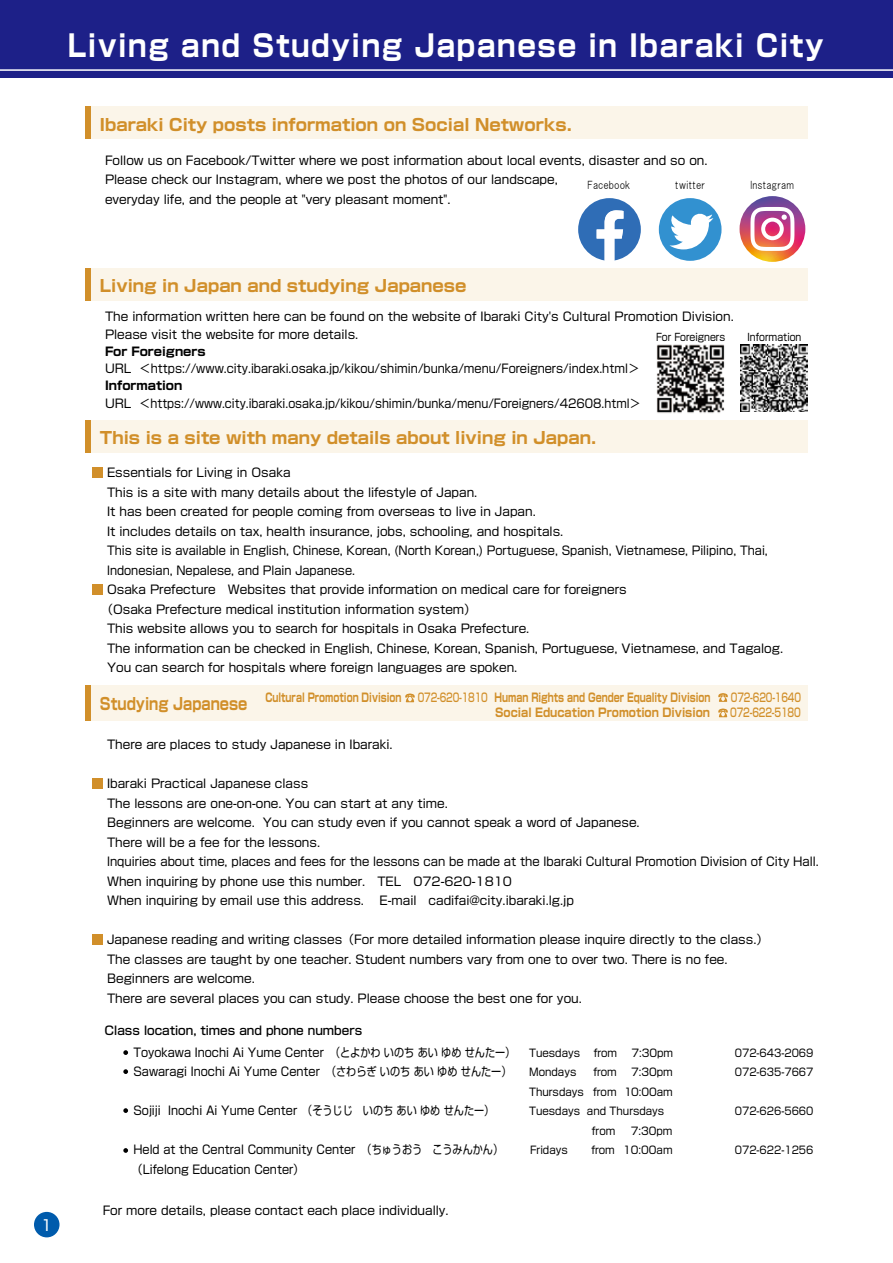
<style>
.page{position:relative;width:893px;height:1263px;background:#fff}
.page>*{position:absolute;margin:0;border:0;box-sizing:border-box;transform-origin:0 0}
.t1{font:700 30px "Shin Go Pro";letter-spacing:.06em;color:#fff;scale:.9 1}
.t2{font:700 16.5px "Shin Go Pro";color:#d18f2a}
.t3{font:700 16.5px "Shin Go Pro";color:#d18f2a;scale:.81 1}
.t4{font:15px "Shin Go Pro";color:#fff}
.t5{font:12px/19.5px "Shin Go Pro";color:#000}
.t6{font:12px/19.5px "Shin Go Pro";color:#000;scale:.94 1}
.t7{font:700 12px "Shin Go Pro";color:#d18f2a;scale:.73 1}
.t8{font:500 12px "Shin Go Pro";color:#000}
.t9{font:700 12px "Shin Go Pro";color:#d18f2a;scale:.87 1}
.t10{font:700 12px "Shin Go Pro";color:#000}
.t11{font:500 12px "Shin Go Pro";letter-spacing:-.02em;color:#d18f2a;scale:.74 1}
.t12{font:500 12px "Shin Go Pro";letter-spacing:-.02em;color:#d18f2a;scale:.73 1}
.t13{font:10.65px "Shin Go Pro";color:#000;scale:.96 1}
.t14{font:10.65px/19.5px "Shin Go Pro";color:#000;scale:.9 1}
.t15{font:10.65px "HGP Gothic M";color:#000}
.t16{font:10.35px "Shin Go Pro";color:#000;scale:.9 1}
.s1{font-weight:500}
</style>
<div class="page">
<div style="left:0;top:0;width:893px;height:78px;background:#1d2088"></div>
<hr style="left:0;top:69px;width:893px;height:2px;background:#fff">
<div style="left:85px;top:685px;width:723px;height:36px;background:#fbf5e9"></div>
<div style="left:85px;top:685px;width:5px;height:36px;background:#d18f2a"></div>
<div style="left:85px;top:107px;width:723px;height:32px;background:#fbf5e9"></div>
<div style="left:85px;top:107px;width:5px;height:32px;background:#d18f2a"></div>
<div style="left:85px;top:268px;width:723px;height:33px;background:#fbf5e9"></div>
<div style="left:85px;top:268px;width:5px;height:33px;background:#d18f2a"></div>
<div style="left:85px;top:420px;width:723px;height:33px;background:#fbf5e9"></div>
<div style="left:85px;top:420px;width:5px;height:33px;background:#d18f2a"></div>
<div style="left:93px;top:467px;width:10px;height:10px;background:#d18f2a"></div>
<div style="left:93px;top:584px;width:10px;height:11px;background:#d18f2a"></div>
<div style="left:93px;top:778px;width:10px;height:11px;background:#d18f2a"></div>
<div style="left:93px;top:934px;width:10px;height:11px;background:#d18f2a"></div>
<svg style="left:405px;top:693px;width:10px;height:9px"></svg>
<img style="left:656px;top:344px;width:69px;height:69px">
<svg style="left:718px;top:708px;width:10px;height:9px"></svg>
<svg style="left:718px;top:693px;width:10px;height:9px"></svg>
<svg style="left:123px;top:1050px;width:5px;height:5px"></svg>
<svg style="left:123px;top:1069px;width:5px;height:5px"></svg>
<svg style="left:123px;top:1108px;width:5px;height:5px"></svg>
<svg style="left:123px;top:1148px;width:5px;height:5px"></svg>
<div style="left:34px;top:1212px;width:26px;height:25px;background:#005bac;border-radius:50%"></div>
<div style="left:659px;top:198px;width:62px;height:63px;background:#3291d0;border-radius:50%"></div>
<svg style="left:669px;top:213px;width:44px;height:36px"></svg>
<svg style="left:578px;top:198px;width:63px;height:63px"></svg>
<svg style="left:739px;top:196px;width:66px;height:66px"></svg>
<svg style="left:750px;top:207px;width:44px;height:44px"></svg>
<img style="left:740px;top:344px;width:68px;height:68px">
<h1 class="t1" style="left:68px;top:22px;width:841px">Living and Studying Japanese in Ibaraki City</h1>
<h2 class="t2" style="left:100px;top:111px;width:473px">Ibaraki City posts information on Social Networks.</h2>
<p class="t5" style="left:105px;top:149px;width:604px">Follow us on Facebook/Twitter where we post information about local events, disaster and so on.<br>Please check our Instagram, where we post the photos of our landscape,<br>everyday life, and the people at "very pleasant moment".</p>
<p class="t15" style="left:587px;top:180px;width:45px">Facebook</p>
<p class="t15" style="left:675px;top:180px;width:32px">twitter</p>
<p class="t15" style="left:750px;top:180px;width:45px">Instagram</p>
<p class="t4" style="left:41px;top:1213px;width:13px">1</p>
<h2 class="t2" style="left:100px;top:273px;width:368px">Living in Japan and studying Japanese</h2>
<p class="t5" style="left:105px;top:307px;width:630px;line-height:17.2px">The information written here can be found on the website of Ibaraki City's Cultural Promotion Division.<br>Please visit the website for more details.</p>
<p class="t10" style="left:105px;top:342px;width:102px">For Foreigners</p>
<p class="t5" style="left:105px;top:357px;width:536px">URL ＜https://www.city.ibaraki.osaka.jp/kikou/shimin/bunka/menu/Foreigners/index.html＞</p>
<p class="t10" style="left:105px;top:376px;width:79px">Information</p>
<p class="t5" style="left:105px;top:392px;width:537px">URL ＜https://www.city.ibaraki.osaka.jp/kikou/shimin/bunka/menu/Foreigners/42608.html＞</p>
<p class="t16" style="left:656px;top:328px;width:78px">For Foreigners</p>
<p class="t16" style="left:747px;top:328px;width:61px">Information</p>
<h2 class="t2" style="left:100px;top:425px;width:498px">This is a site with many details about living in Japan.</h2>
<p class="t5" style="left:107px;top:461px;width:185px">Essentials for Living in Osaka</p>
<p class="t5" style="left:107px;top:481px;width:372px">This is a site with many details about the lifestyle of Japan.</p>
<p class="t5" style="left:107px;top:500px;width:430px">It has been created for people coming from overseas to live in Japan.</p>
<p class="t5" style="left:107px;top:520px;width:458px">It includes details on tax, health insurance, jobs, schooling, and hospitals.</p>
<p class="t6" style="left:107px;top:539px;width:704px">This site is available in English, Chinese, Korean, (North Korean,) Portuguese, Spanish, Vietnamese, Pilipino, Thai,</p>
<p class="t6" style="left:107px;top:559px;width:265px">Indonesian, Nepalese, and Plain Japanese.</p>
<p class="t5" style="left:107px;top:578px;width:557px">Osaka Prefecture　Websites that provide information on medical care for foreigners　　　</p>
<p class="t5" style="left:101px;top:598px;width:377px">（Osaka Prefecture medical institution information system）</p>
<p class="t5" style="left:107px;top:617px;width:424px">This website allows you to search for hospitals in Osaka Prefecture.</p>
<p class="t5" style="left:107px;top:637px;width:678px">The information can be checked in English, Chinese, Korean, Spanish, Portuguese, Vietnamese, and Tagalog.</p>
<p class="t5" style="left:107px;top:656px;width:412px">You can search for hospitals where foreign languages are spoken.</p>
<h2 class="t3" style="left:100px;top:690px;width:184px">Studying Japanese</h2>
<p class="t7" style="left:265px;top:688px;width:188px">Cultural Promotion Division</p>
<p class="t7" style="left:418px;top:688px;width:403px"><span class="s1">072-620-1810</span> Human Rights and Gender Equality Division</p>
<p class="t9" style="left:495px;top:703px;width:249px">Social Education Promotion Division</p>
<p class="t12" style="left:731px;top:687px;width:98px">072-620-1640</p>
<p class="t11" style="left:730px;top:703px;width:97px">072-622-5180</p>
<p class="t5" style="left:107px;top:733px;width:287px">There are places to study Japanese in Ibaraki.</p>
<p class="t5" style="left:107px;top:772px;width:713px">Ibaraki Practical Japanese class<br>The lessons are one-on-one. You can start at any time.<br>Beginners are welcome. You can study even if you cannot speak a word of Japanese.<br>There will be a fee for the lessons.<br>Inquiries about time, places and fees for the lessons can be made at the Ibaraki Cultural Promotion Division of City Hall.<br>When inquiring by phone use this number. TEL 072-620-1810　<br>When inquiring by email use this address.</p>
<p class="t5" style="left:379px;top:889px;width:196px">E-mail cadifai@city.ibaraki.lg.jp</p>
<p class="t5" style="left:107px;top:928px;width:663px">Japanese reading and writing classes（For more detailed information please inquire directly to the class.）The classes are taught by one teacher. Student numbers vary from one to over two. There is no fee.<br>Beginners are welcome.<br>There are several places you can study. Please choose the best one for you.</p>
<p class="t8" style="left:104px;top:1020px;width:259px">Class location, times and phone numbers</p>
<p class="t6" style="left:133px;top:1041px;width:408px">Toyokawa Inochi Ai Yume Center　（とよかわ いのち あい ゆめ せんたー）<br>Sawaragi Inochi Ai Yume Center　（さわらぎ いのち あい ゆめ せんたー）</p>
<p class="t6" style="left:133px;top:1100px;width:385px">Sojiji Inochi Ai Yume Center　（そうじじ　いのち あい ゆめ せんたー）</p>
<p class="t6" style="left:132px;top:1139px;width:397px">Held at the Central Community Center　（ちゅうおう　こうみんかん）（Lifelong Education Center）</p>
<p class="t5" style="left:103px;top:1199px;width:348px">For more details, please contact each place individually.</p>
<p class="t13" style="left:529px;top:1044px;width:55px">Tuesdays</p>
<p class="t13" style="left:594px;top:1044px;width:26px">from</p>
<p class="t13" style="left:631px;top:1044px;width:45px">7:30pm</p>
<p class="t13" style="left:529px;top:1064px;width:51px">Mondays</p>
<p class="t13" style="left:593px;top:1064px;width:26px">from</p>
<p class="t13" style="left:631px;top:1064px;width:45px">7:30pm</p>
<p class="t13" style="left:529px;top:1083px;width:151px">Thursdays from 10:00am</p>
<p class="t13" style="left:529px;top:1103px;width:142px">Tuesdays and Thursdays</p>
<p class="t13" style="left:631px;top:1122px;width:45px">7:30pm</p>
<p class="t13" style="left:530px;top:1142px;width:41px">Fridays</p>
<p class="t13" style="left:591px;top:1142px;width:86px">from 10:00am</p>
<p class="t14" style="left:735px;top:1042px;width:89px">072-643-2069<br>072-635-7667</p>
<p class="t14" style="left:735px;top:1100px;width:89px">072-626-5660</p>
<p class="t14" style="left:735px;top:1139px;width:89px">072-622-1256</p>
</div>
